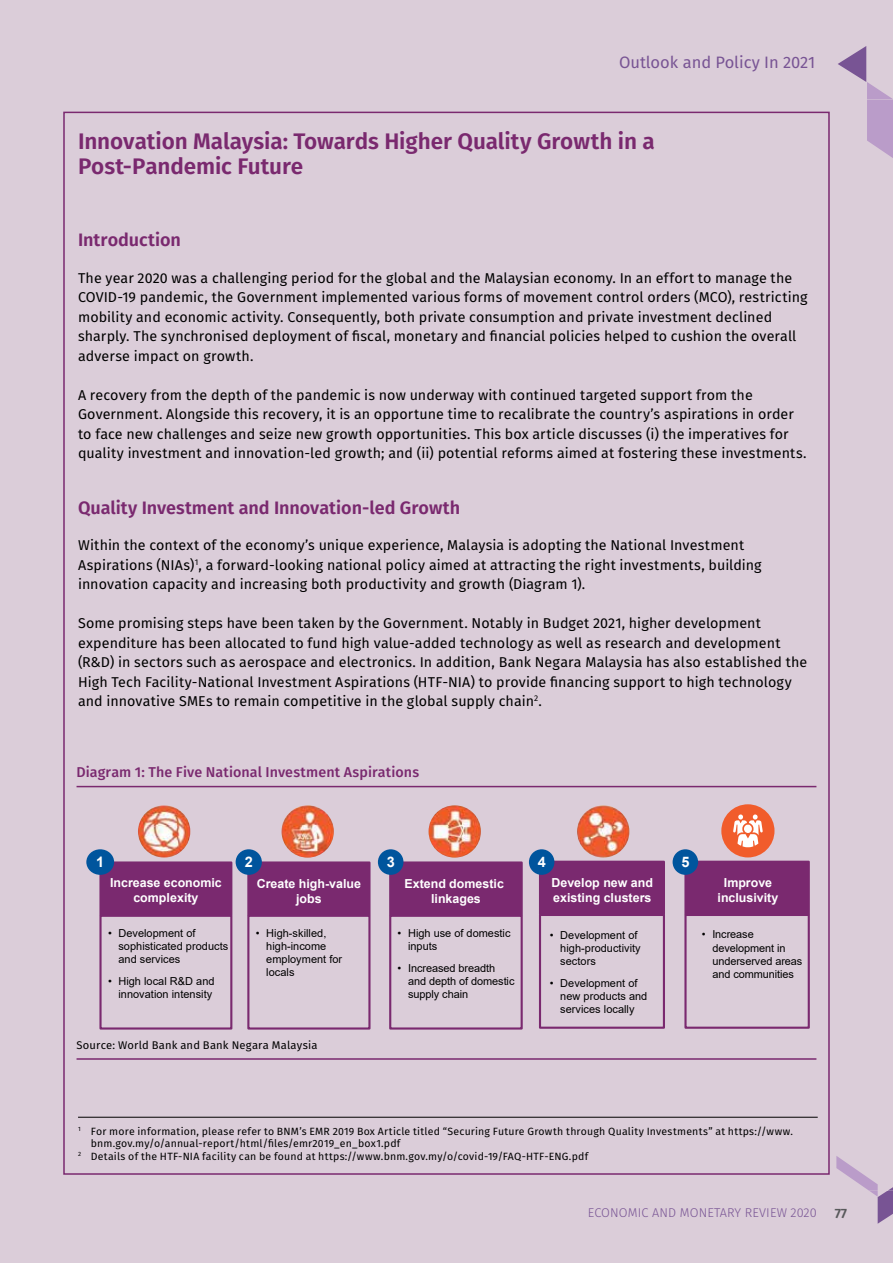
<style>
.page{position:relative;width:893px;height:1263px;background:#dbcdd9}
.page>*{position:absolute;margin:0;border:0;box-sizing:border-box;transform-origin:0 0}
.t1{font:600 22.5px/25.5px "Fira Sans";letter-spacing:-.005em;color:#7a296f}
.t2{font:600 18px "Fira Sans";letter-spacing:-.005em;color:#7a296f}
.t3{font:16.5px "Fira Sans";color:#785494}
.t4{font:700 14.55px "Arial";color:#fff}
.t5{font:14.25px/19.5px "Fira Sans";letter-spacing:.005em;color:#000}
.t6{font:500 14.25px "Fira Sans";letter-spacing:.01em;color:#7a296f}
.t7{font:600 13.5px "Fira Sans";color:#58595b}
.t8{font:300 12.75px "Fira Sans";letter-spacing:.01em;color:#785494}
.t9{font:700 12.45px/14.9px "Arial";color:#fff;text-align:center}
.t10{font:11.1px "Fira Sans";letter-spacing:.015em;color:#000}
.t11{font:10.95px/13.2px "Arial";letter-spacing:.005em;color:#000}
.t12{font:10.5px "Fira Sans";letter-spacing:.02em;color:#000}
</style>
<div class="page">
<svg style="left:838px;top:46px;width:55px;height:112px"></svg>
<svg style="left:836px;top:1156px;width:57px;height:68px"></svg>
<hr style="left:78px;top:1117px;width:740px;height:1px;background:#000">
<hr style="left:77px;top:786px;width:739px;height:1px;background:#7a296f">
<hr style="left:77px;top:1058px;width:739px;height:2px;background:#7a296f">
<div style="left:99px;top:915px;width:133px;height:114px;border:2px solid #7a296f"></div>
<div style="left:101px;top:862px;width:130px;height:53px;background:#7a296f"></div>
<div style="left:99px;top:861px;width:133px;height:55px;border:2px solid #7a296f"></div>
<div style="left:247px;top:915px;width:123px;height:114px;border:2px solid #7a296f"></div>
<div style="left:248px;top:862px;width:121px;height:53px;background:#7a296f"></div>
<div style="left:247px;top:861px;width:123px;height:55px;border:2px solid #7a296f"></div>
<div style="left:389px;top:915px;width:134px;height:114px;border:2px solid #7a296f"></div>
<div style="left:390px;top:862px;width:132px;height:53px;background:#7a296f"></div>
<div style="left:389px;top:861px;width:134px;height:55px;border:2px solid #7a296f"></div>
<div style="left:539px;top:914px;width:126px;height:115px;border:2px solid #7a296f"></div>
<div style="left:540px;top:862px;width:124px;height:52px;background:#7a296f"></div>
<div style="left:539px;top:861px;width:126px;height:54px;border:2px solid #7a296f"></div>
<div style="left:684px;top:914px;width:126px;height:115px;border:2px solid #7a296f"></div>
<div style="left:685px;top:862px;width:124px;height:52px;background:#7a296f"></div>
<div style="left:684px;top:861px;width:126px;height:54px;border:2px solid #7a296f"></div>
<div style="left:86px;top:849px;width:28px;height:26px;background:#00559d;border-radius:50%"></div>
<div style="left:236px;top:849px;width:26px;height:26px;background:#00559d;border-radius:50%"></div>
<div style="left:378px;top:849px;width:25px;height:26px;background:#00559d;border-radius:50%"></div>
<div style="left:529px;top:849px;width:25px;height:26px;background:#00559d;border-radius:50%"></div>
<div style="left:673px;top:849px;width:25px;height:26px;background:#00559d;border-radius:50%"></div>
<div style="left:721px;top:804px;width:53px;height:53px;background:#f15c2b;border-radius:50%"></div>
<svg style="left:733px;top:814px;width:30px;height:33px"></svg>
<img style="left:138px;top:805px;width:52px;height:53px;border-radius:26px">
<img style="left:281px;top:805px;width:53px;height:53px;border-radius:26px">
<img style="left:429px;top:805px;width:52px;height:53px;border-radius:26px">
<img style="left:577px;top:805px;width:52px;height:53px;border-radius:26px">
<p class="t3" style="left:619px;top:50px;width:198px">Outlook and Policy In 2021</p>
<h1 class="t1" style="left:78px;top:127px;width:578px">Innovation Malaysia: Towards Higher Quality Growth in a<br>Post-Pandemic Future</h1>
<p class="t2" style="left:78px;top:225px;width:105px">Introduction</p>
<p class="t5" style="left:78px;top:268px;width:731px">The year 2020 was a challenging period for the global and the Malaysian economy. In an effort to manage the COVID-19 pandemic, the Government implemented various forms of movement control orders (MCO), restricting mobility and economic activity. Consequently, both private consumption and private investment declined sharply. The synchronised deployment of fiscal, monetary and financial policies helped to cushion the overall adverse impact on growth.</p>
<p class="t5" style="left:78px;top:385px;width:730px">A recovery from the depth of the pandemic is now underway with continued targeted support from the Government. Alongside this recovery, it is an opportune time to recalibrate the country’s aspirations in order to face new challenges and seize new growth opportunities. This box article discusses (i) the imperatives for quality investment and innovation-led growth; and (ii) potential reforms aimed at fostering these investments.</p>
<p class="t2" style="left:78px;top:493px;width:384px">Quality Investment and Innovation-led Growth</p>
<p class="t5" style="left:78px;top:535px;width:685px">Within the context of the economy’s unique experience, Malaysia is adopting the National Investment<br>Aspirations (NIAs)<sup>1</sup>, a forward-looking national policy aimed at attracting the right investments, building innovation capacity and increasing both productivity and growth (Diagram 1).</p>
<p class="t5" style="left:78px;top:613px;width:731px">Some promising steps have been taken by the Government. Notably in Budget 2021, higher development expenditure has been allocated to fund high value-added technology as well as research and development (R&amp;D) in sectors such as aerospace and electronics. In addition, Bank Negara Malaysia has also established the High Tech Facility-National Investment Aspirations (HTF-NIA) to provide financing support to high technology and innovative SMEs to remain competitive in the global supply chain<sup>2</sup>.</p>
<p class="t6" style="left:77px;top:760px;width:344px">Diagram 1: The Five National Investment Aspirations</p>
<p class="t4" style="left:96px;top:854px;width:10px">1</p>
<p class="t4" style="left:245px;top:854px;width:10px">2</p>
<p class="t4" style="left:387px;top:854px;width:10px">3</p>
<p class="t4" style="left:538px;top:854px;width:10px">4</p>
<p class="t4" style="left:681px;top:854px;width:10px">5</p>
<p class="t9" style="left:110px;top:876px;width:113px">Increase economic complexity</p>
<p class="t9" style="left:257px;top:876px;width:106px">Create high-value jobs</p>
<p class="t9" style="left:404px;top:876px;width:101px">Extend domestic linkages</p>
<p class="t9" style="left:552px;top:875px;width:103px;text-align:left">Develop new and existing clusters</p>
<p class="t9" style="left:718px;top:875px;width:62px">Improve inclusivity</p>
<p class="t11" style="left:118px;top:926px;width:111px;text-indent:-10px">• Development of sophisticated products and services</p>
<p class="t11" style="left:108px;top:974px;width:108px;text-align:right">• High local R&amp;D and innovation intensity</p>
<p class="t11" style="left:266px;top:926px;width:78px;text-indent:-10px">• High-skilled, high-income employment for locals</p>
<p class="t11" style="left:408px;top:926px;width:104px;text-indent:-10px">• High use of domestic inputs</p>
<p class="t11" style="left:408px;top:962px;width:108px;text-indent:-10px">• Increased breadth and depth of domestic supply chain</p>
<p class="t11" style="left:560px;top:929px;width:82px;text-indent:-10px">• Development of high-productivity sectors</p>
<p class="t11" style="left:560px;top:976px;width:89px;text-indent:-10px">• Development of new products and services locally</p>
<p class="t11" style="left:712px;top:928px;width:92px;text-indent:-10px">• Increase development in underserved areas and communities</p>
<p class="t10" style="left:77px;top:1037px;width:242px">Source: World Bank and Bank Negara Malaysia</p>
<p class="t12" style="left:78px;top:1123px;width:716px"><sup>1</sup> For more information, please refer to BNM’s EMR 2019 Box Article titled “Securing Future Growth through Quality Investments” at https://www.</p>
<p class="t12" style="left:91px;top:1135px;width:311px">bnm.gov.my/o/annual-report/html/files/emr2019_en_box1.pdf</p>
<p class="t12" style="left:78px;top:1148px;width:512px"><sup>2</sup> Details of the HTF-NIA facility can be found at https://www.bnm.gov.my/o/covid-19/FAQ-HTF-ENG.pdf</p>
<p class="t8" style="left:588px;top:1203px;width:230px">ECONOMIC AND MONETARY REVIEW 2020</p>
<p class="t7" style="left:835px;top:1202px;width:14px">77</p>
</div>
